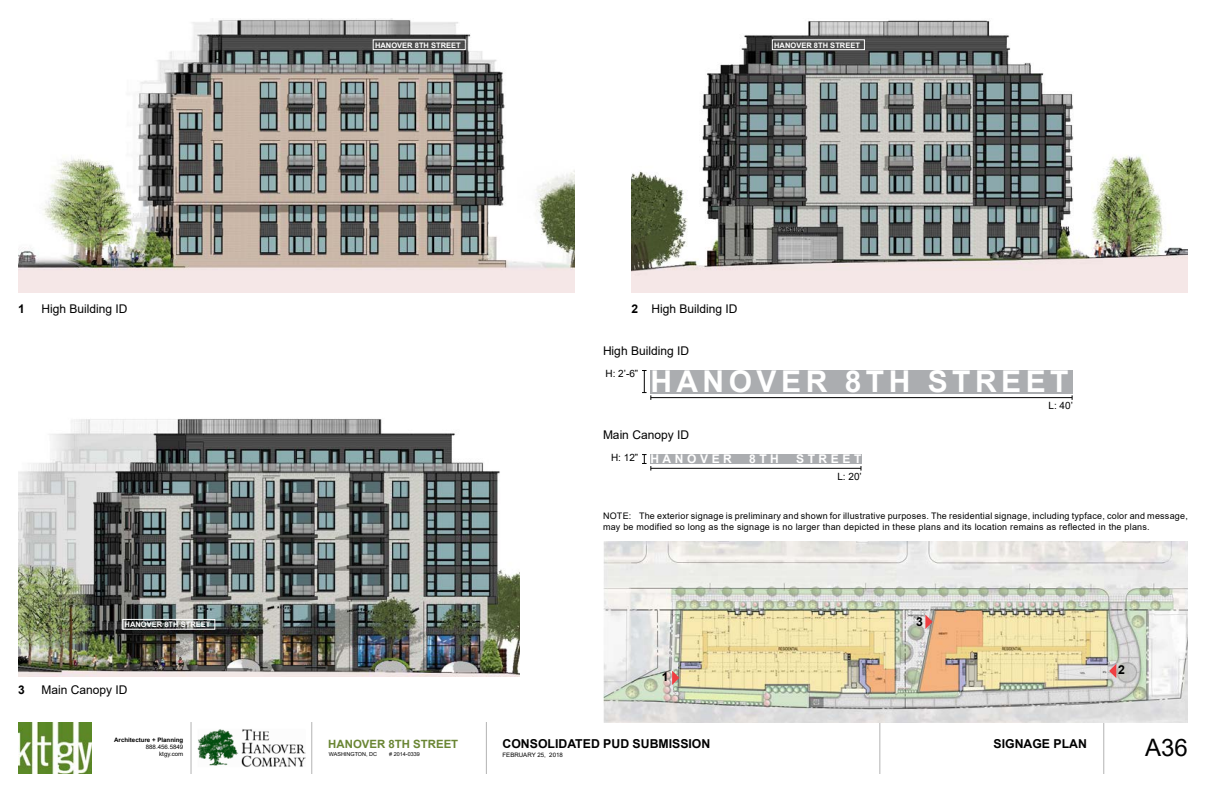
<style>
.page{position:relative;width:1224px;height:792px;background:#fff}
.page>*{position:absolute;margin:0;border:0;box-sizing:border-box;transform-origin:0 0}
.t1{font:700 30px "Arial";letter-spacing:.15em;color:#fff}
.t2{font:24px "Arial";color:#000}
.t3{font:700 12.3px "Arial";color:#000}
.t4{font:12px "Arial";color:#000}
.t5{font:700 12px "Arial";letter-spacing:.3em;color:#fff}
.t6{font:700 12px "Arial";color:#000}
.t7{font:700 11.4px "Arial";color:#6a8634}
.t8{font:10px "Arial";color:#000}
.t9{font:9px/10.8px "Arial";letter-spacing:.025em;color:#000}
.t10{font:700 7.5px "Arial";color:#fff}
.t11{font:6.1px/7.3px "Arial";color:#000;text-align:right}
.t12{font:700 6.1px "Arial";color:#000}
.t13{font:5.4px "Arial";color:#000}
.s1{font-weight:700}
</style>
<div class="page">
<img style="left:18px;top:722px;width:74px;height:52px">
<hr style="left:191px;top:722px;width:1px;height:52px;background:#b3b3b3">
<hr style="left:311px;top:722px;width:1px;height:52px;background:#b3b3b3">
<hr style="left:486px;top:722px;width:1px;height:52px;background:#b3b3b3">
<hr style="left:879px;top:722px;width:1px;height:52px;background:#b3b3b3">
<hr style="left:1103px;top:722px;width:1px;height:52px;background:#b3b3b3">
<img style="left:197px;top:729px;width:108px;height:38px">
<img style="left:603px;top:541px;width:585px;height:181px">
<svg style="left:925px;top:615px;width:8px;height:14px"></svg>
<svg style="left:1109px;top:664px;width:7px;height:14px"></svg>
<svg style="left:672px;top:671px;width:7px;height:14px"></svg>
<img style="left:18px;top:418px;width:502px;height:258px">
<img style="left:18px;top:18px;width:557px;height:275px">
<img style="left:631px;top:20px;width:557px;height:273px">
<svg style="left:122px;top:618px;width:94px;height:12px"></svg>
<svg style="left:372px;top:39px;width:94px;height:12px"></svg>
<svg style="left:771px;top:39px;width:94px;height:12px"></svg>
<div style="left:650px;top:370px;width:423px;height:23px;background:#abadb0"></div>
<div style="left:650px;top:454px;width:211px;height:10px;background:#abadb0"></div>
<hr style="left:651px;top:397px;width:421px;height:1px;background:#000">
<svg style="left:642px;top:370px;width:9px;height:30px"></svg>
<hr style="left:651px;top:468px;width:210px;height:1px;background:#000">
<svg style="left:642px;top:454px;width:9px;height:17px"></svg>
<p class="t10" style="left:375px;top:40px;width:87px">HANOVER 8TH STREET</p>
<p class="t10" style="left:774px;top:40px;width:87px">HANOVER 8TH STREET</p>
<h3 class="t6" style="left:18px;top:300px;width:8px">1</h3>
<h3 class="t4" style="left:41px;top:300px;width:88px">High Building ID</h3>
<h3 class="t4" style="left:631px;top:300px;width:108px"><span class="s1">2</span> High Building ID</h3>
<h3 class="t4" style="left:603px;top:343px;width:88px">High Building ID</h3>
<p class="t8" style="left:605px;top:367px;width:34px">H: 2’-6”</p>
<h1 class="t1" style="left:650px;top:360px;width:420px">HANOVER 8TH STREET</h1>
<p class="t8" style="left:1049px;top:399px;width:26px">L: 40’</p>
<h3 class="t4" style="left:603px;top:427px;width:88px">Main Canopy ID</h3>
<p class="t8" style="left:611px;top:451px;width:29px">H: 12”</p>
<h3 class="t5" style="left:650px;top:450px;width:83px">HANOVER</h3>
<h3 class="t5" style="left:749px;top:450px;width:31px">8TH</h3>
<h3 class="t5" style="left:796px;top:450px;width:67px">STREET</h3>
<p class="t8" style="left:837px;top:470px;width:26px">L: 20’</p>
<p class="t10" style="left:125px;top:619px;width:87px">HANOVER 8TH STREET</p>
<h3 class="t6" style="left:18px;top:681px;width:8px">3</h3>
<h3 class="t4" style="left:41px;top:681px;width:88px">Main Canopy ID</h3>
<p class="t9" style="left:603px;top:510px;width:586px">NOTE: The exterior signage is preliminary and shown for illustrative purposes. The residential signage, including typface, color and message, may be modified so long as the signage is no larger than depicted in these plans and its location remains as reflected in the plans.</p>
<h3 class="t3" style="left:662px;top:668px;width:8px">1</h3>
<h3 class="t3" style="left:916px;top:613px;width:8px">3</h3>
<h3 class="t3" style="left:1118px;top:661px;width:8px">2</h3>
<p class="t12" style="left:114px;top:735px;width:71px">Architecture + Planning</p>
<p class="t11" style="left:146px;top:743px;width:39px">888.456.5849 ktgy.com</p>
<p class="t11" style="left:503px;top:751px;width:62px">FEBRUARY 25, 2018</p>
<p class="t7" style="left:328px;top:736px;width:131px">HANOVER 8TH STREET</p>
<h3 class="t3" style="left:994px;top:735px;width:95px">SIGNAGE PLAN</h3>
<h2 class="t2" style="left:1145px;top:731px;width:44px">A36</h2>
<h3 class="t3" style="left:503px;top:735px;width:209px">CONSOLIDATED PUD SUBMISSION</h3>
<p class="t13" style="left:329px;top:751px;width:50px">WASHINGTON, DC</p>
<p class="t13" style="left:389px;top:751px;width:32px"># 2014-0339</p>
</div>
